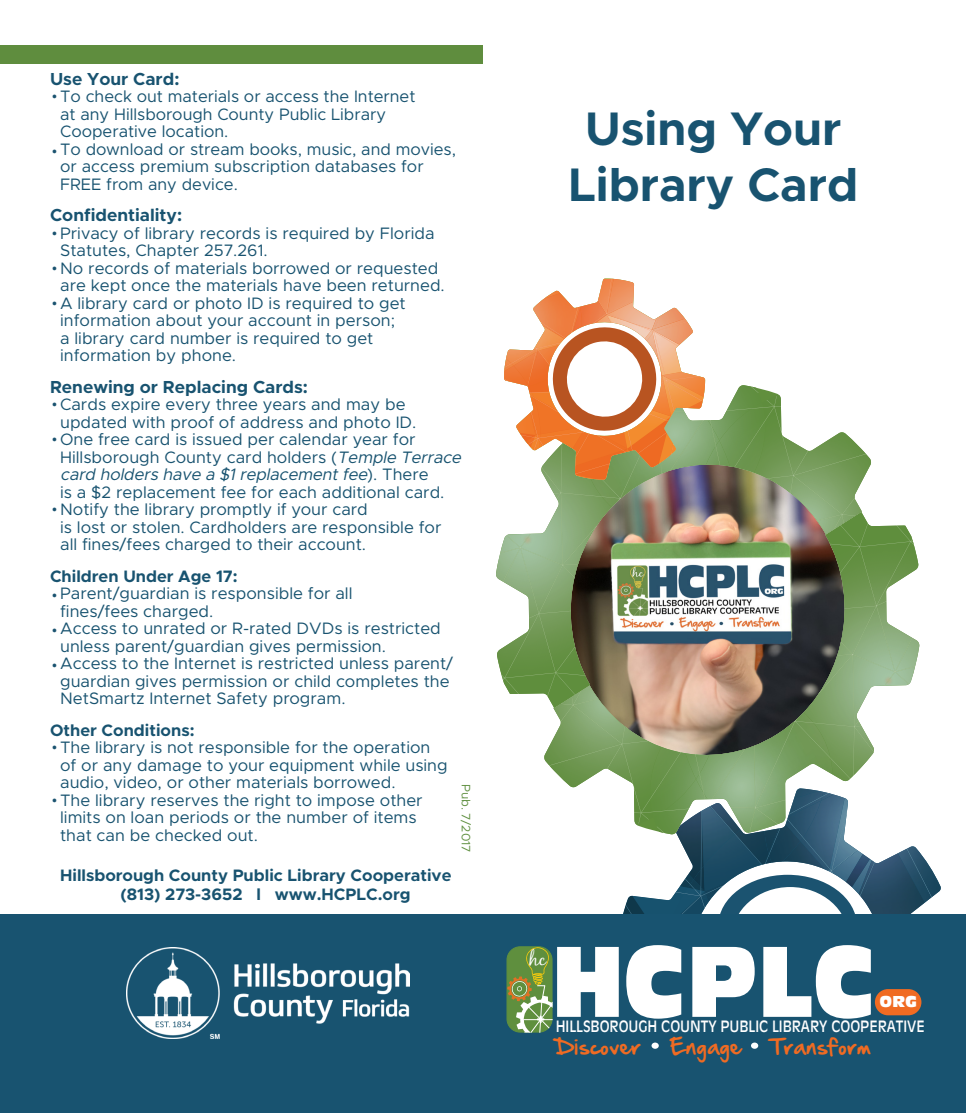
<style>
.page{position:relative;width:966px;height:1113px;background:#fff}
.page>*{position:absolute;margin:0;border:0;box-sizing:border-box;transform-origin:0 0}
.t1{font:98.35px "Antique Olive Compact";color:#fff;scale:.88 1}
.t2{font:700 47.25px/56.7px "Metropolis";color:#185370;text-align:center}
.t3{font:700 24.5px/35px "Minion Pro";color:#1b5370;text-align:justify}
.t4{font:19.6px "Hand Of Sean";letter-spacing:.06em;color:#ef6b23}
.t5{font:18.03px "Black Jack";color:#fff}
.t6{font:700 17.5px "Metropolis";color:#185370}
.t7{font:16.62px/17.5px "Metropolis";color:#185370}
.t8{font:700 16.62px/19.2px "Metropolis";color:#185370}
.t9{font:15.22px "Antique Olive";letter-spacing:-.005em;color:#fff;scale:.9 1}
.t10{font:15.22px "Antique Olive Compact";color:#fff}
.t11{font:12.25px "Metropolis";color:#609041}
.s1{font-style:italic}
</style>
<div class="page">
<img style="left:677px;top:835px;width:24px;height:34px">
<img style="left:694px;top:866px;width:10px;height:3px">
<img style="left:701px;top:835px;width:1px;height:34px">
<img style="left:702px;top:835px;width:2px;height:31px">
<img style="left:704px;top:835px;width:58px;height:56px">
<img style="left:772px;top:835px;width:28px;height:28px">
<svg style="left:769px;top:854px;width:3px;height:10px"></svg>
<img style="left:735px;top:835px;width:34px;height:30px">
<img style="left:764px;top:835px;width:14px;height:19px">
<img style="left:735px;top:835px;width:27px;height:29px">
<img style="left:800px;top:841px;width:3px;height:22px">
<img style="left:786px;top:835px;width:17px;height:6px">
<img style="left:803px;top:835px;width:18px;height:2px">
<img style="left:803px;top:837px;width:26px;height:34px">
<img style="left:787px;top:835px;width:16px;height:3px">
<img style="left:829px;top:835px;width:28px;height:34px">
<img style="left:712px;top:881px;width:16px;height:17px">
<img style="left:712px;top:885px;width:11px;height:9px">
<img style="left:832px;top:850px;width:30px;height:32px">
<svg style="left:829px;top:869px;width:6px;height:4px"></svg>
<img style="left:852px;top:887px;width:7px;height:7px">
<img style="left:898px;top:846px;width:43px;height:57px">
<img style="left:907px;top:849px;width:25px;height:48px">
<img style="left:859px;top:853px;width:66px;height:61px">
<img style="left:860px;top:862px;width:49px;height:52px">
<svg style="left:623px;top:869px;width:89px;height:45px"></svg>
<img style="left:846px;top:854px;width:24px;height:33px">
<div style="left:718px;top:875px;width:139px;height:102px;background:#1b5370;border-radius:50%"></div>
<div style="left:732px;top:887px;width:116px;height:102px;background:#fff;border-radius:50%"></div>
<div style="left:0;top:914px;width:966px;height:199px;background:#185370"></div>
<div style="left:0;top:45px;width:483px;height:19px;background:#5f8d3e"></div>
<img style="left:127px;top:947px;width:283px;height:91px">
<svg style="left:507px;top:947px;width:46px;height:86px;background:#7a9a56"></svg>
<div style="left:875px;top:989px;width:46px;height:26px;background:#f06b22;border-radius:13px"></div>
<div style="left:751px;top:1043px;width:7px;height:6px;background:#fdfefe;border-radius:50%"></div>
<div style="left:652px;top:1043px;width:7px;height:6px;background:#fff;border-radius:50%"></div>
<svg style="left:635px;top:563px;width:285px;height:272px"></svg>
<img style="left:915px;top:549px;width:3px;height:57px">
<img style="left:544px;top:747px;width:5px;height:18px">
<img style="left:654px;top:817px;width:35px;height:17px">
<img style="left:652px;top:747px;width:29px;height:70px">
<img style="left:696px;top:779px;width:3px;height:14px">
<img style="left:681px;top:752px;width:15px;height:41px">
<img style="left:685px;top:753px;width:14px;height:26px">
<img style="left:695px;top:754px;width:4px;height:20px">
<img style="left:696px;top:755px;width:3px;height:18px">
<img style="left:750px;top:713px;width:83px;height:119px">
<img style="left:813px;top:525px;width:102px;height:254px">
<img style="left:549px;top:708px;width:103px;height:116px">
<img style="left:657px;top:793px;width:42px;height:40px">
<img style="left:699px;top:718px;width:132px;height:115px">
<svg style="left:696px;top:773px;width:4px;height:6px"></svg>
<img style="left:650px;top:752px;width:31px;height:60px">
<img style="left:496px;top:389px;width:375px;height:319px">
<img style="left:739px;top:385px;width:23px;height:18px">
<img style="left:735px;top:403px;width:28px;height:70px">
<img style="left:719px;top:427px;width:15px;height:40px">
<img style="left:719px;top:441px;width:11px;height:25px">
<img style="left:719px;top:446px;width:1px;height:19px">
<img style="left:602px;top:501px;width:63px;height:6px">
<img style="left:500px;top:441px;width:102px;height:255px">
<img style="left:763px;top:396px;width:103px;height:134px">
<img style="left:719px;top:387px;width:40px;height:40px">
<img style="left:585px;top:480px;width:131px;height:21px">
<img style="left:734px;top:407px;width:31px;height:60px">
<svg style="left:504px;top:278px;width:215px;height:202px"></svg>
<p class="t6" style="left:50px;top:68px;width:131px">Use Your Card:</p>
<p class="t7" style="left:60px;top:87px;width:397px">To check out materials or access the Internet<br>at any Hillsborough County Public Library Cooperative location.<br>To download or stream books, music, and movies, or access premium subscription databases for FREE from any device.</p>
<p class="t6" style="left:50px;top:204px;width:134px">Confidentiality:</p>
<p class="t7" style="left:60px;top:224px;width:386px">Privacy of library records is required by Florida Statutes, Chapter 257.261.<br>No records of materials borrowed or requested are kept once the materials have been returned.<br>A library card or photo ID is required to get information about your account in person;<br>a library card number is required to get information by phone.</p>
<p class="t6" style="left:50px;top:376px;width:259px">Renewing or Replacing Cards:</p>
<p class="t7" style="left:60px;top:395px;width:406px">Cards expire every three years and may be updated with proof of address and photo ID.<br>One free card is issued per calendar year for Hillsborough County card holders (<span class="s1">Temple Terrace card holders have a $1replacementfee</span>) . T h e r e<br>is a $2 replacement fee for each additional card.<br>Notify the library promptly if your card<br>is lost or stolen. Cardholders are responsible for<br>all fines/fees charged to their account.</p>
<p class="t8" style="left:50px;top:566px;width:189px">Children Under Age 17:</p>
<p class="t7" style="left:60px;top:584px;width:395px">Parent/guardian is responsible for all<br>fines/fees charged.<br>Access to unrated or R-rated DVDs is restricted unless parent/guardian gives permission.<br>Access to the Internet is restricted unless parent/ guardian gives permission or child completes the NetSmartz Internet Safety program.</p>
<p class="t8" style="left:50px;top:720px;width:146px">Other Conditions:</p>
<p class="t7" style="left:60px;top:738px;width:389px">The library is not responsible for the operation of or any damage to your equipment while using audio, video, or other materials borrowed.<br>The library reserves the right to impose other limits on loan periods or the number of items that can be checked out.</p>
<p class="t8" style="left:120px;top:865px;width:333px;text-indent:-60px">Hillsborough County Public Library Cooperative (813) 273-3652 l www.HCPLC.org</p>
<h3 class="t3" style="left:52px;top:73px;width:8px">.</h3>
<h3 class="t3" style="left:52px;top:127px;width:8px">.</h3>
<h3 class="t3" style="left:52px;top:209px;width:8px">. . .</h3>
<h3 class="t3" style="left:52px;top:381px;width:8px">. .</h3>
<h3 class="t3" style="left:52px;top:486px;width:8px">.</h3>
<h3 class="t3" style="left:52px;top:572px;width:8px">. . .</h3>
<h3 class="t3" style="left:52px;top:715px;width:8px;line-height:52.5px">. .</h3>
<p class="t11" style="left:474px;top:784px;width:70px;rotate:90deg">Pub. 7/2017</p>
<h2 class="t2" style="left:568px;top:98px;width:291px">Using Your<br>Library Card</h2>
<h1 class="t1" style="left:552px;top:920px;width:369px">HCPLC</h1>
<p class="t9" style="left:556px;top:1017px;width:412px">HILLSBOROUGH COUNTY PUBLIC LIBRARY COOPERATIVE</p>
<p class="t4" style="left:556px;top:1029px;width:86px">Discover</p>
<p class="t4" style="left:670px;top:1029px;width:72px">Engage</p>
<p class="t4" style="left:771px;top:1029px;width:102px">Transform</p>
<p class="t5" style="left:529px;top:949px;width:18px">hc</p>
<p class="t10" style="left:880px;top:992px;width:39px">ORG</p>
</div>
